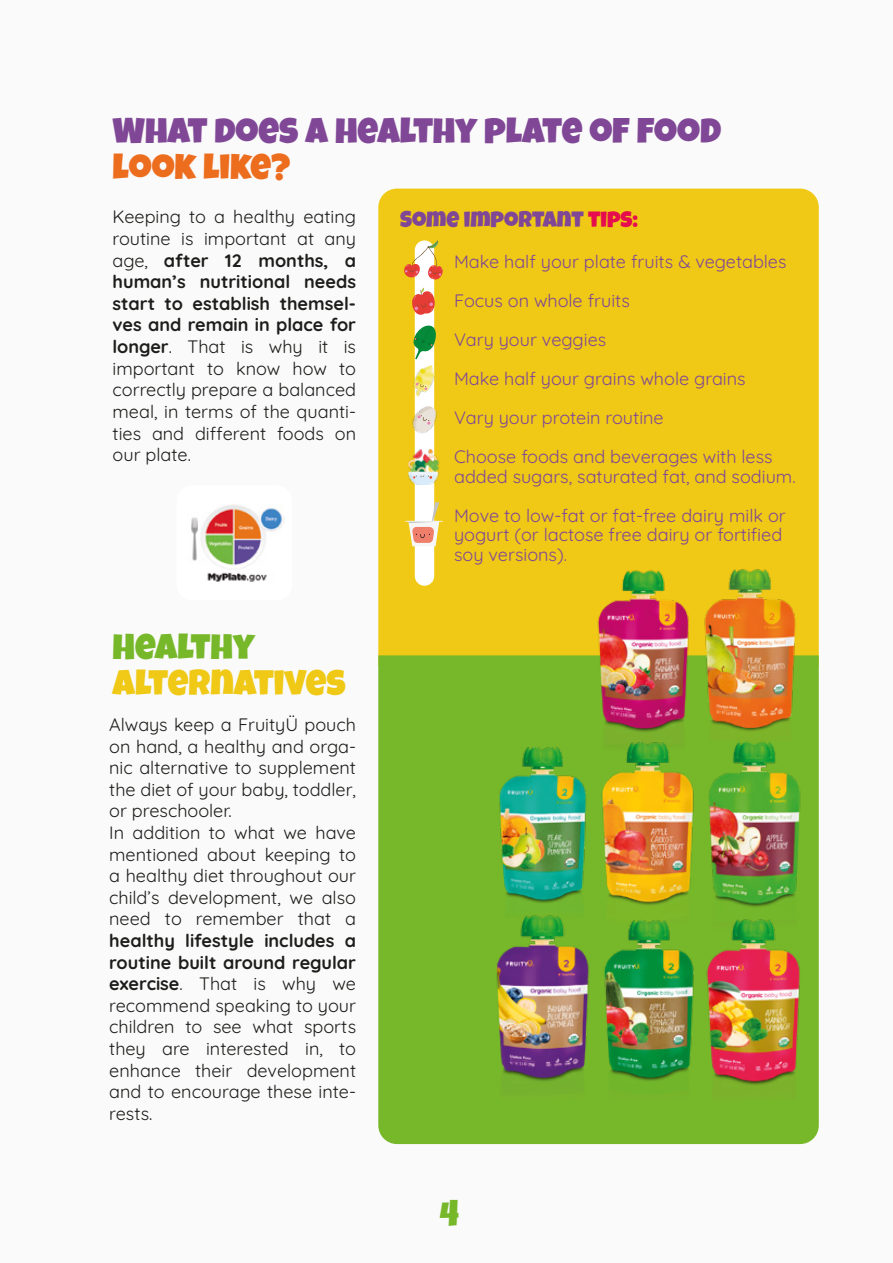
<style>
.page{position:relative;width:893px;height:1263px;background:#fafafa}
.page>*{position:absolute;margin:0;border:0;box-sizing:border-box;transform-origin:0 0}
.t1{font:36px "Luckiest Guy";color:#804796}
.t2{font:36px "Luckiest Guy";color:#efc915}
.t3{font:36px "Luckiest Guy";color:#ed6d1e}
.t4{font:36px "Luckiest Guy";color:#77b82a}
.t5{font:22.5px "Luckiest Guy";color:#804796}
.t6{font:300 18px/21.6px "Quicksand";color:#1d1d1b;text-align:justify}
.t7{font:300 18px/39px "Quicksand";color:#804796}
.s1{color:#e50d4d}
</style>
<div class="page">
<div style="left:378px;top:189px;width:441px;height:466px;background:#efc915"></div>
<div style="left:415px;top:240px;width:19px;height:346px;background:#fff;border-radius:10px"></div>
<div style="left:378px;top:655px;width:441px;height:489px;background:#77b82a"></div>
<img style="left:594px;top:923px;width:105px;height:177px">
<img style="left:589px;top:565px;width:107px;height:177px">
<img style="left:490px;top:742px;width:103px;height:169px">
<img style="left:593px;top:738px;width:101px;height:185px">
<img style="left:694px;top:732px;width:117px;height:202px">
<img style="left:698px;top:565px;width:102px;height:175px">
<img style="left:487px;top:911px;width:109px;height:188px">
<img style="left:699px;top:915px;width:107px;height:185px">
<svg style="left:413px;top:325px;width:23px;height:34px"></svg>
<svg style="left:412px;top:288px;width:23px;height:27px"></svg>
<svg style="left:403px;top:240px;width:41px;height:40px"></svg>
<svg style="left:405px;top:502px;width:38px;height:44px"></svg>
<img style="left:405px;top:400px;width:40px;height:40px">
<svg style="left:417px;top:415px;width:13px;height:10px"></svg>
<img style="left:409px;top:365px;width:31px;height:32px">
<svg style="left:416px;top:382px;width:13px;height:9px"></svg>
<img style="left:406px;top:449px;width:35px;height:36px">
<svg style="left:413px;top:475px;width:19px;height:4px"></svg>
<div style="left:177px;top:485px;width:115px;height:115px;background:#fff;border-radius:15px"></div>
<img style="left:191px;top:503px;width:93px;height:79px">
<h1 class="t1" style="left:113px;top:107px;width:610px">WHAT DOES A HEALTHY PLATE OF FOOD</h1>
<h1 class="t3" style="left:113px;top:143px;width:180px">LOOK LIKE?</h1>
<p class="t6" style="left:113px;top:204px;width:245px">Keeping to a healthy eating routine is important at any age, after 12 months, a human’s nutritional needs start to establish themsel&shy;ves and remain in place for longer. That is why it is important to know how to correctly prepare a balanced meal, in terms of the quanti&shy;ties and different foods on our plate.</p>
<h1 class="t4" style="left:113px;top:623px;width:144px">HEALTHY</h1>
<h1 class="t2" style="left:113px;top:659px;width:235px">ALTERNATIVES</h1>
<p class="t6" style="left:109px;top:712px;width:248px;text-align:left">Always keep a FruityÜ pouch on hand, a healthy and orga&shy;nic alternative to supplement the diet of your baby, toddler, or preschooler.<br>In addition to what we have mentioned about keeping to a healthy diet throughout our child’s development, we also need to remember that a healthy lifestyle includes a routine built around regular exercise. That is why we recommend speaking to your children to see what sports they are interested in, to enhance their development and to encourage these inte&shy;rests.</p>
<p class="t5" style="left:400px;top:205px;width:239px">SOME IMPORTANT <span class="s1">TIPS:</span></p>
<p class="t7" style="left:454px;top:241px;width:334px">Make half your plate fruits &amp; vegetables<br>Focus on whole fruits<br>Vary your veggies<br>Make half your grains whole grains<br>Vary your protein routine<br>Choose foods and beverages with less</p>
<p class="t7" style="left:454px;top:455px;width:343px">added sugars, saturated fat, and sodium.<br>Move to low-fat or fat-free dairy milk or</p>
<p class="t7" style="left:454px;top:523px;width:330px;line-height:19.5px">yogurt (or lactose free dairy or fortified soy versions).</p>
<h1 class="t4" style="left:440px;top:1190px;width:21px">4</h1>
</div>
